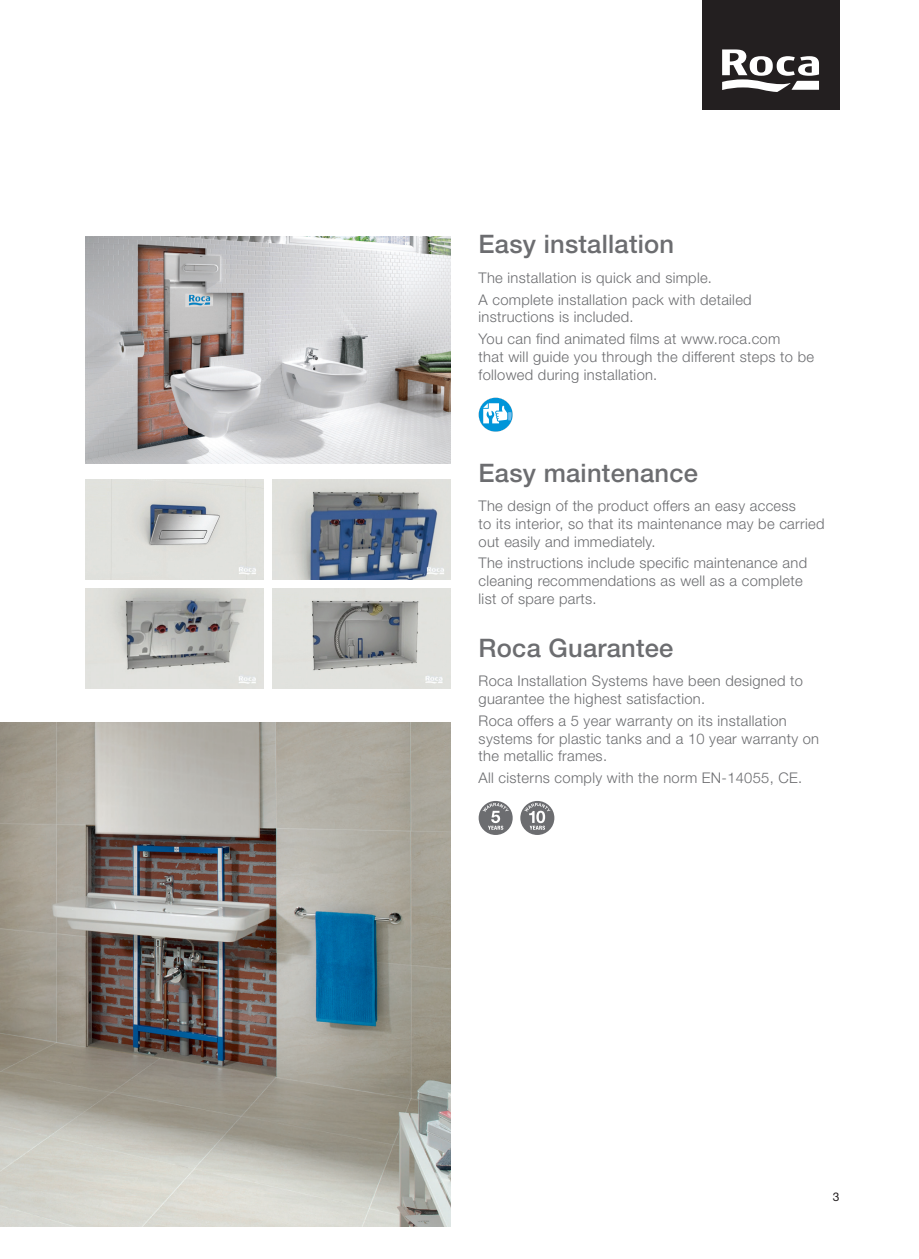
<style>
.page{position:relative;width:919px;height:1259px;background:#fff}
.page>*{position:absolute;margin:0;border:0;box-sizing:border-box;transform-origin:0 0}
.t1{font:500 25.5px "Helvetica Neue LT Std";letter-spacing:.01em;color:#6c6d70}
.t2{font:300 14.7px/17.7px "Helvetica Neue LT Std";letter-spacing:.02em;color:#6c6d70}
.t3{font:12px "Helen 2 Bg";color:#231f20}
</style>
<div class="page">
<div style="left:701px;top:0;width:138px;height:110px;background:#231f20"></div>
<svg style="left:722px;top:49px;width:97px;height:43px"></svg>
<img style="left:0;top:723px;width:450px;height:503px">
<img style="left:85px;top:236px;width:365px;height:227px">
<img style="left:273px;top:479px;width:177px;height:101px">
<img style="left:85px;top:479px;width:179px;height:101px">
<img style="left:85px;top:588px;width:179px;height:100px">
<img style="left:272px;top:588px;width:178px;height:100px">
<svg style="left:478px;top:398px;width:34px;height:34px"></svg>
<svg style="left:478px;top:801px;width:34px;height:34px"></svg>
<svg style="left:482px;top:803px;width:27px;height:26px"></svg>
<div style="left:520px;top:801px;width:34px;height:34px;background:#6c6d70;border-radius:50%"></div>
<svg style="left:524px;top:803px;width:26px;height:27px"></svg>
<p class="t1" style="left:478px;top:229px;width:197px">Easy installation</p>
<p class="t2" style="left:478px;top:268px;width:235px">The installation is quick and simple.</p>
<p class="t2" style="left:478px;top:290px;width:274px">A complete installation pack with detailed instructions is included.</p>
<p class="t2" style="left:478px;top:330px;width:337px">You can find animated films at www.roca.com<br>that will guide you through the different steps to be followed during installation.</p>
<p class="t1" style="left:478px;top:457px;width:221px">Easy maintenance</p>
<p class="t2" style="left:478px;top:497px;width:347px">The design of the product offers an easy access<br>to its interior, so that its maintenance may be carried out easily and immediately.</p>
<p class="t2" style="left:478px;top:554px;width:330px">The instructions include specific maintenance and cleaning recommendations as well as a complete list of spare parts.</p>
<p class="t1" style="left:478px;top:633px;width:196px">Roca Guarantee</p>
<p class="t2" style="left:478px;top:672px;width:326px">Roca Installation Systems have been designed to guarantee the highest satisfaction.</p>
<p class="t2" style="left:478px;top:711px;width:342px">Roca offers a 5 year warranty on its installation systems for plastic tanks and a 10 year warranty on the metallic frames.</p>
<p class="t2" style="left:478px;top:769px;width:325px">All cisterns comply with the norm EN-14055, CE.</p>
<p class="t3" style="left:832px;top:1189px;width:8px">3</p>
</div>
